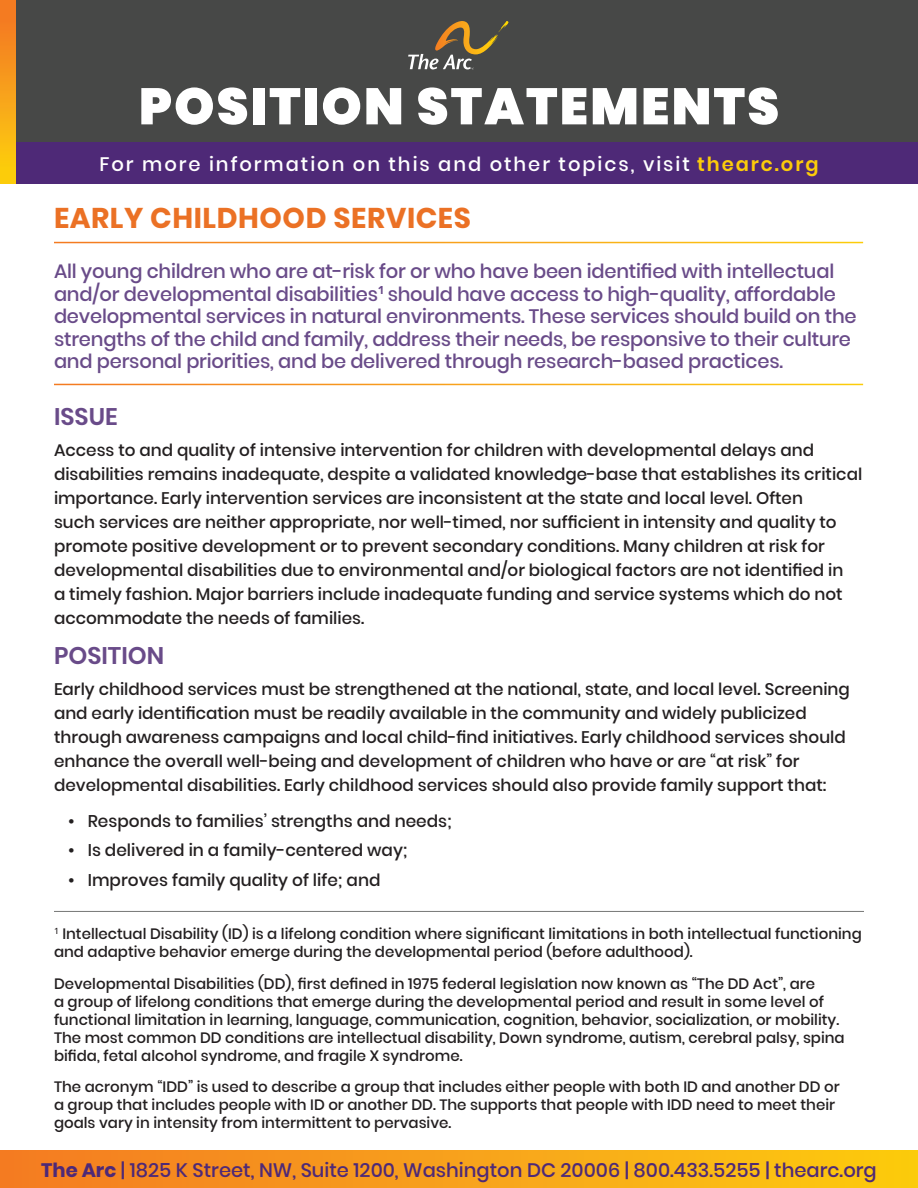
<style>
.page{position:relative;width:918px;height:1188px;background:#fff}
.page>*{position:absolute;margin:0;border:0;box-sizing:border-box;transform-origin:0 0}
.t1{font:900 51.3px "Poppins";letter-spacing:.04em;color:#fff}
.t2{font:700 28.5px "Poppins";letter-spacing:.02em;color:#eb7125}
.issue{font:600 24px "Poppins";color:#694b89}
.Subheader_purle{font:500 19.5px/22.5px "Poppins";letter-spacing:-.01em;color:#694b89}
.t3{font:500 19.5px "Poppins";color:#4e2977}
.t4{font:500 19.5px "Poppins";letter-spacing:.1em;color:#fff}
.bullets{font:500 16.95px "Poppins";color:#231f20}
.body{font:500 16.8px/24px "Poppins";color:#231f20}
.t5{font:500 15px/18px "Poppins";color:#231f20}
.s1{font-weight:600;color:#fccc0a}
.s2{font-weight:700}
</style>
<div class="page">
<div style="left:0;top:141px;width:918px;height:43px;background:#4e2977"></div>
<div style="left:14px;top:0;width:904px;height:141px;background:#474847"></div>
<svg style="left:0;top:0;width:15px;height:184px"></svg>
<svg style="left:408px;top:21px;width:101px;height:48px"></svg>
<hr style="left:54px;top:911px;width:810px;height:1px;background:#474847">
<div style="left:0;top:1151px;width:918px;height:37px;background:linear-gradient(to right,#f47924,#fccb0f)"></div>
<h1 class="t1" style="left:139px;top:77px;width:642px">POSITION STATEMENTS</h1>
<p class="t4" style="left:99px;top:153px;width:721px">For more information on this and other topics, visit <span class="s1">thearc.org</span></p>
<p class="t2" style="left:54px;top:201px;width:419px">EARLY CHILDHOOD SERVICES</p>
<p class="Subheader_purle" style="left:54px;top:260px;width:804px">All young children who are at-risk for or who have been identified with intellectual and/or developmental disabilities<sup>1</sup> should have access to high-quality, affordable developmental services in natural environments. These services should build on the strengths of the child and family, address their needs, be responsive to their culture and personal priorities, and be delivered through research-based practices.</p>
<p class="issue" style="left:54px;top:403px;width:65px">ISSUE</p>
<p class="body" style="left:54px;top:438px;width:810px">Access to and quality of intensive intervention for children with developmental delays and disabilities remains inadequate, despite a validated knowledge-base that establishes its critical importance. Early intervention services are inconsistent at the state and local level. Often<br>such services are neither appropriate, nor well-timed, nor sufficient in intensity and quality to promote positive development or to prevent secondary conditions. Many children at risk for developmental disabilities due to environmental and/or biological factors are not identified in<br>a timely fashion. Major barriers include inadequate funding and service systems which do not accommodate the needs of families.</p>
<p class="issue" style="left:54px;top:642px;width:112px">POSITION</p>
<p class="body" style="left:54px;top:677px;width:797px">Early childhood services must be strengthened at the national, state, and local level. Screening and early identification must be readily available in the community and widely publicized through awareness campaigns and local child-find initiatives. Early childhood services should enhance the overall well-being and development of children who have or are “at risk” for developmental disabilities. Early childhood services should also provide family support that:</p>
<p class="bullets" style="left:68px;top:811px;width:385px">• Responds to families’ strengths and needs;</p>
<p class="bullets" style="left:68px;top:841px;width:341px">• Is delivered in a family-centered way;</p>
<p class="bullets" style="left:68px;top:870px;width:314px">• Improves family quality of life; and</p>
<p class="t5" style="left:54px;top:925px;width:809px"><sup>1</sup> Intellectual Disability (ID) is a lifelong condition where significant limitations in both intellectual functioning and adaptive behavior emerge during the developmental period (before adulthood).</p>
<p class="t5" style="left:54px;top:974px;width:792px">Developmental Disabilities (DD), first defined in 1975 federal legislation now known as “The DD Act”, are<br>a group of lifelong conditions that emerge during the developmental period and result in some level of functional limitation in learning, language, communication, cognition, behavior, socialization, or mobility.<br>The most common DD conditions are intellectual disability, Down syndrome, autism, cerebral palsy, spina bifida, fetal alcohol syndrome, and fragile X syndrome.</p>
<p class="t5" style="left:54px;top:1078px;width:787px">The acronym “IDD” is used to describe a group that includes either people with both ID and another DD or a group that includes people with ID or another DD. The supports that people with IDD need to meet their goals vary in intensity from intermittent to pervasive.</p>
<p class="t3" style="left:41px;top:1159px;width:837px"><span class="s2">The Arc</span> | 1825 K Street, NW, Suite 1200, Washington DC 20006 | 800.433.5255 | thearc.org</p>
</div>
